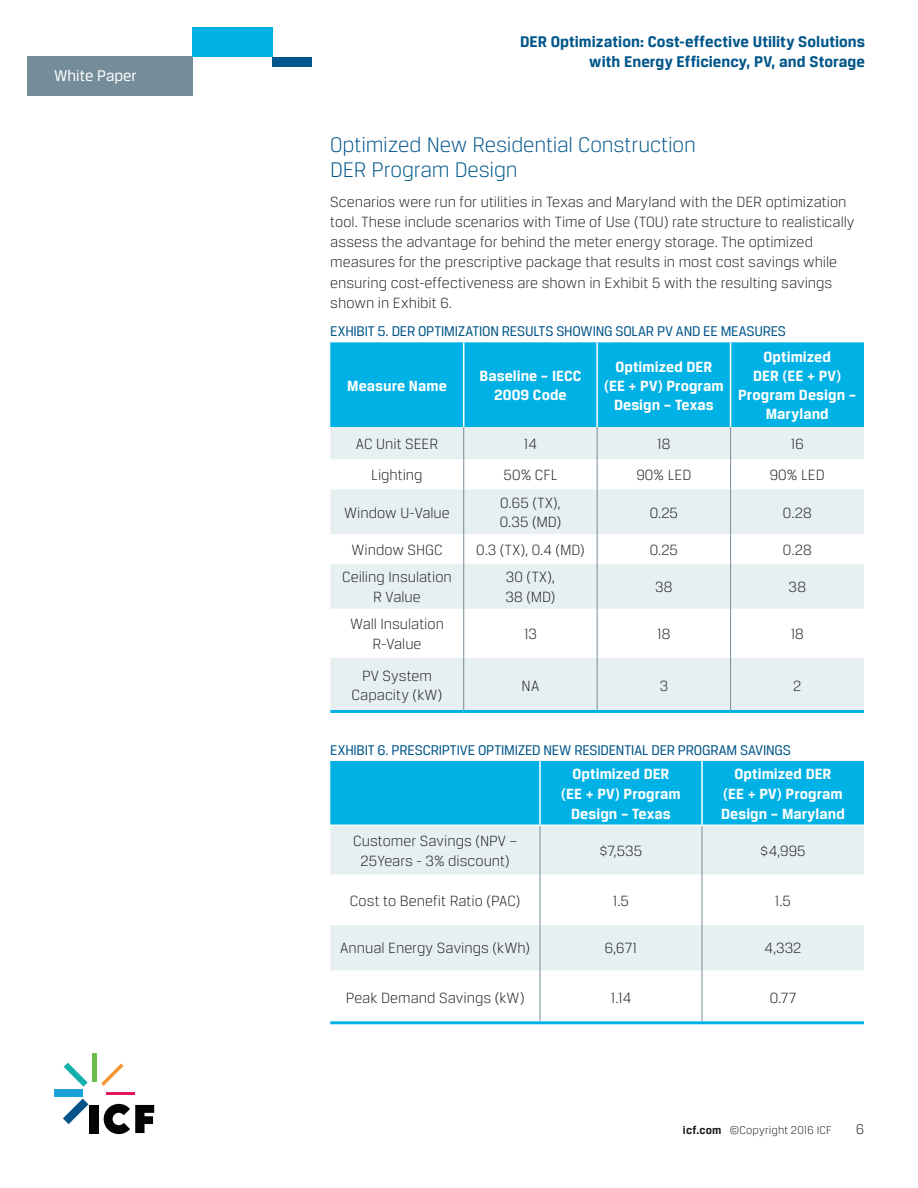
<style>
.page{position:relative;width:918px;height:1188px;background:#fff}
.page>*{position:absolute;margin:0;border:0;box-sizing:border-box;transform-origin:0 0}
.body_paragraph_heade{font:300 22.5px/25.5px "Breuer Text";letter-spacing:-.01em;color:#00568a}
.secondary_page_heade{font:700 16.5px/19.5px "Breuer Text";letter-spacing:.005em;color:#00568a;text-align:right}
.t1{font:16.5px "Breuer Text";color:#fff}
.body_paragraph{font:300 15.75px/20.2px "Breuer Text";color:#231f20;text-align:center}
.table_header{font:700 15.75px/18.9px "Breuer Text";letter-spacing:.005em;color:#fff;text-align:center}
.exhibit_header{font:15px "Breuer Text";letter-spacing:-.015em;color:#00568a}
.t2{font:300 15px "Breuer Text";color:#231f20}
.t3{font:300 12px "Breuer Text";letter-spacing:.01em;color:#231f20}
.s1{font-weight:700}
</style>
<div class="page">
<div style="left:27px;top:57px;width:165px;height:39px;background:#758c99"></div>
<div style="left:192px;top:27px;width:80px;height:30px;background:#00b1e5"></div>
<div style="left:272px;top:57px;width:39px;height:10px;background:#00568a"></div>
<div style="left:330px;top:342px;width:534px;height:85px;background:#00b1e5"></div>
<svg style="left:330px;top:427px;width:534px;height:283px;fill:#e7f0f1"></svg>
<hr style="left:463px;top:342px;width:1px;height:85px;background:#fff">
<hr style="left:596px;top:342px;width:2px;height:85px;background:#fff">
<hr style="left:730px;top:342px;width:1px;height:85px;background:#fff">
<hr style="left:463px;top:427px;width:1px;height:32px;background:#758c99">
<hr style="left:597px;top:427px;width:1px;height:32px;background:#758c99">
<hr style="left:730px;top:427px;width:1px;height:32px;background:#758c99">
<hr style="left:463px;top:459px;width:1px;height:30px;background:#758c99">
<hr style="left:597px;top:459px;width:1px;height:30px;background:#758c99">
<hr style="left:730px;top:459px;width:1px;height:30px;background:#758c99">
<hr style="left:463px;top:489px;width:1px;height:45px;background:#758c99">
<hr style="left:597px;top:489px;width:1px;height:45px;background:#758c99">
<hr style="left:730px;top:489px;width:1px;height:45px;background:#758c99">
<hr style="left:463px;top:534px;width:1px;height:30px;background:#758c99">
<hr style="left:597px;top:534px;width:1px;height:30px;background:#758c99">
<hr style="left:730px;top:534px;width:1px;height:30px;background:#758c99">
<hr style="left:463px;top:564px;width:1px;height:45px;background:#758c99">
<hr style="left:597px;top:564px;width:1px;height:45px;background:#758c99">
<hr style="left:730px;top:564px;width:1px;height:45px;background:#758c99">
<hr style="left:463px;top:609px;width:1px;height:49px;background:#758c99">
<hr style="left:597px;top:609px;width:1px;height:49px;background:#758c99">
<hr style="left:730px;top:609px;width:1px;height:49px;background:#758c99">
<hr style="left:463px;top:658px;width:1px;height:52px;background:#758c99">
<hr style="left:597px;top:658px;width:1px;height:52px;background:#758c99">
<hr style="left:730px;top:658px;width:1px;height:52px;background:#758c99">
<hr style="left:330px;top:710px;width:134px;height:3px;background:#00b1e5">
<hr style="left:464px;top:710px;width:133px;height:3px;background:#00b1e5">
<hr style="left:597px;top:710px;width:134px;height:3px;background:#00b1e5">
<hr style="left:731px;top:710px;width:133px;height:3px;background:#00b1e5">
<div style="left:330px;top:761px;width:534px;height:64px;background:#00b1e5"></div>
<svg style="left:330px;top:826px;width:534px;height:144px;fill:#e7f0f1"></svg>
<hr style="left:539px;top:761px;width:2px;height:64px;background:#fff">
<hr style="left:701px;top:761px;width:2px;height:64px;background:#fff">
<hr style="left:330px;top:874px;width:210px;height:2px;background:#fff">
<hr style="left:540px;top:874px;width:162px;height:2px;background:#fff">
<hr style="left:702px;top:874px;width:162px;height:2px;background:#fff">
<hr style="left:330px;top:924px;width:210px;height:1px;background:#fff">
<hr style="left:540px;top:924px;width:162px;height:1px;background:#fff">
<hr style="left:702px;top:924px;width:162px;height:1px;background:#fff">
<hr style="left:540px;top:826px;width:1px;height:49px;background:#758c99">
<hr style="left:702px;top:826px;width:1px;height:49px;background:#758c99">
<hr style="left:540px;top:875px;width:1px;height:49px;background:#758c99">
<hr style="left:702px;top:875px;width:1px;height:49px;background:#758c99">
<hr style="left:540px;top:924px;width:1px;height:46px;background:#758c99">
<hr style="left:702px;top:924px;width:1px;height:46px;background:#758c99">
<hr style="left:540px;top:970px;width:1px;height:51px;background:#758c99">
<hr style="left:702px;top:970px;width:1px;height:51px;background:#758c99">
<hr style="left:330px;top:1021px;width:210px;height:3px;background:#00b1e5">
<hr style="left:540px;top:1021px;width:162px;height:3px;background:#00b1e5">
<hr style="left:702px;top:1021px;width:162px;height:3px;background:#00b1e5">
<div style="left:89px;top:1105px;width:10px;height:28px;background:#040503"></div>
<svg style="left:63px;top:1099px;width:25px;height:25px"></svg>
<div style="left:54px;top:1090px;width:28px;height:7px;background:#18a0db"></div>
<svg style="left:64px;top:1063px;width:24px;height:24px"></svg>
<hr style="left:92px;top:1053px;width:4px;height:28px;background:#6bbe4d">
<svg style="left:101px;top:1063px;width:23px;height:23px"></svg>
<hr style="left:106px;top:1092px;width:28px;height:2px;background:#e2165b">
<svg style="left:104px;top:1104px;width:50px;height:30px"></svg>
<p class="t1" style="left:54px;top:67px;width:84px">White Paper</p>
<p class="secondary_page_heade" style="left:520px;top:32px;width:347px">DER Optimization: Cost-effective Utility Solutions with Energy Efficiency, PV, and Storage</p>
<p class="body_paragraph_heade" style="left:330px;top:131px;width:367px">Optimized New Residential Construction<br>DER Program Design</p>
<p class="body_paragraph" style="left:330px;top:191px;width:526px;text-align:left">Scenarios were run for utilities in Texas and Maryland with the DER optimization tool. These include scenarios with Time of Use (TOU) rate structure to realistically assess the advantage for behind the meter energy storage. The optimized measures for the prescriptive package that results in most cost savings while ensuring cost-effectiveness are shown in Exhibit 5 with the resulting savings shown in Exhibit 6.</p>
<p class="exhibit_header" style="left:330px;top:323px;width:457px">EXHIBIT 5. DER OPTIMIZATION RESULTS SHOWING SOLAR PV AND EE MEASURES</p>
<p class="table_header" style="left:347px;top:376px;width:101px">Measure Name</p>
<p class="table_header" style="left:479px;top:366px;width:104px;line-height:19.5px">Baseline – IECC<br>2009 Code</p>
<p class="table_header" style="left:604px;top:357px;width:121px">Optimized DER (EE + PV) Program<br>Design – Texas</p>
<p class="table_header" style="left:738px;top:347px;width:120px">Optimized<br>DER (EE + PV)<br>Program Design –<br>Maryland</p>
<p class="body_paragraph" style="left:356px;top:434px;width:84px">AC Unit SEER</p>
<p class="body_paragraph" style="left:524px;top:434px;width:14px">14</p>
<p class="body_paragraph" style="left:657px;top:434px;width:15px">18</p>
<p class="body_paragraph" style="left:791px;top:434px;width:14px">16</p>
<p class="body_paragraph" style="left:371px;top:465px;width:53px">Lighting</p>
<p class="body_paragraph" style="left:503px;top:465px;width:56px">50% CFL</p>
<p class="body_paragraph" style="left:636px;top:465px;width:56px">90% LED</p>
<p class="body_paragraph" style="left:770px;top:465px;width:56px">90% LED</p>
<p class="body_paragraph" style="left:344px;top:502px;width:107px">Window U-Value</p>
<p class="body_paragraph" style="left:500px;top:493px;width:63px;line-height:19.5px;text-align:left">0.65 (TX),<br>0.35 (MD)</p>
<p class="body_paragraph" style="left:650px;top:502px;width:30px">0.25</p>
<p class="body_paragraph" style="left:783px;top:502px;width:30px">0.28</p>
<p class="body_paragraph" style="left:351px;top:540px;width:93px">Window SHGC</p>
<p class="body_paragraph" style="left:476px;top:540px;width:110px">0.3 (TX), 0.4 (MD)</p>
<p class="body_paragraph" style="left:650px;top:540px;width:30px">0.25</p>
<p class="body_paragraph" style="left:783px;top:540px;width:30px">0.28</p>
<p class="body_paragraph" style="left:342px;top:567px;width:111px;line-height:19.5px">Ceiling Insulation<br>R Value</p>
<p class="body_paragraph" style="left:505px;top:567px;width:52px;line-height:19.5px;text-align:left">30 (TX),<br>38 (MD)</p>
<p class="body_paragraph" style="left:655px;top:577px;width:19px">38</p>
<p class="body_paragraph" style="left:789px;top:577px;width:19px">38</p>
<p class="body_paragraph" style="left:350px;top:614px;width:95px;line-height:19.5px">Wall Insulation<br>R-Value</p>
<p class="body_paragraph" style="left:524px;top:624px;width:14px">13</p>
<p class="body_paragraph" style="left:657px;top:624px;width:15px">18</p>
<p class="body_paragraph" style="left:791px;top:624px;width:15px">18</p>
<p class="body_paragraph" style="left:352px;top:666px;width:92px;line-height:19.5px">PV System<br>Capacity (kW)</p>
<p class="body_paragraph" style="left:522px;top:675px;width:19px">NA</p>
<p class="body_paragraph" style="left:660px;top:675px;width:10px">3</p>
<p class="body_paragraph" style="left:793px;top:675px;width:10px">2</p>
<p class="exhibit_header" style="left:330px;top:742px;width:462px">EXHIBIT 6. PRESCRIPTIVE OPTIMIZED NEW RESIDENTIAL DER PROGRAM SAVINGS</p>
<p class="table_header" style="left:561px;top:763px;width:121px;line-height:20.2px">Optimized DER (EE + PV) Program<br>Design – Texas</p>
<p class="table_header" style="left:721px;top:763px;width:125px;line-height:20.2px">Optimized DER<br>(EE + PV) Program<br>Design – Maryland</p>
<p class="body_paragraph" style="left:353px;top:831px;width:165px">Customer Savings (NPV –<br>25Years - 3% discount)</p>
<p class="body_paragraph" style="left:600px;top:841px;width:44px">$7,535</p>
<p class="body_paragraph" style="left:760px;top:841px;width:47px">$4,995</p>
<p class="body_paragraph" style="left:350px;top:890px;width:172px">Cost to Benefit Ratio (PAC)</p>
<p class="body_paragraph" style="left:613px;top:890px;width:18px">1.5</p>
<p class="body_paragraph" style="left:775px;top:890px;width:18px">1.5</p>
<p class="body_paragraph" style="left:340px;top:938px;width:191px">Annual Energy Savings (kWh)</p>
<p class="body_paragraph" style="left:605px;top:938px;width:34px">6,671</p>
<p class="body_paragraph" style="left:765px;top:938px;width:38px">4,332</p>
<p class="body_paragraph" style="left:346px;top:987px;width:180px">Peak Demand Savings (kW)</p>
<p class="body_paragraph" style="left:611px;top:987px;width:22px">1.14</p>
<p class="body_paragraph" style="left:770px;top:987px;width:28px">0.77</p>
<p class="t3" style="left:683px;top:1124px;width:150px"><span class="s1">icf.com</span> ©Copyright 2016 ICF</p>
<p class="t2" style="left:856px;top:1121px;width:9px">6</p>
</div>
